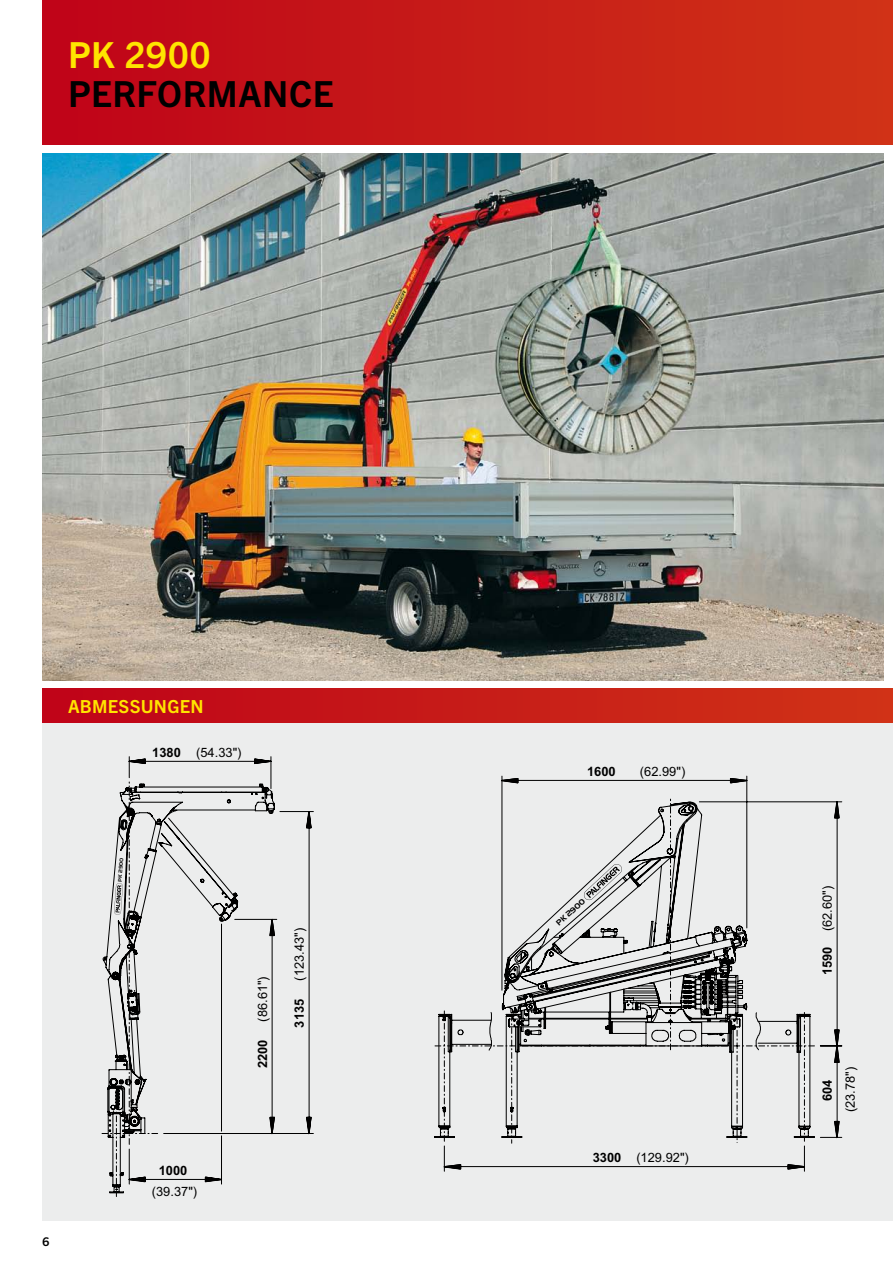
<style>
.page{position:relative;width:893px;height:1263px;background:#fff}
.page>*{position:absolute;margin:0;border:0;box-sizing:border-box;transform-origin:0 0}
.t1{font:700 36px "Trade Gothic Next LT Pro";letter-spacing:.015em;color:#000}
.t2{font:700 36px "Trade Gothic Next LT Pro";letter-spacing:.03em;color:#ffe500}
.t3{font:700 18px "Trade Gothic Next LT Pro";color:#ffe500}
.t4{font:12.9px "Arial";color:#000}
.t5{font:700 12.9px "Arial";color:#000}
.t6{font:700 12px "Trade Gothic Next LT Pro";color:#000}
.t7{font:700 8.25px "Palfinger Handel Gothic";color:#000}
.t8{font:700 5.4px "Palfinger Handel Gothic";color:#000}
</style>
<div class="page">
<div style="left:43px;top:0;width:850px;height:145px;background:linear-gradient(to right,#bf0318,#d03317)"></div>
<div style="left:43px;top:723px;width:850px;height:497px;background:#eceded"></div>
<img style="left:43px;top:153px;width:841px;height:527px">
<svg style="left:444px;top:776px;width:399px;height:396px"></svg>
<svg style="left:787px;top:1164px;width:17px;height:5px"></svg>
<svg style="left:834px;top:801px;width:5px;height:17px"></svg>
<svg style="left:834px;top:1121px;width:5px;height:17px"></svg>
<svg style="left:834px;top:1030px;width:5px;height:33px"></svg>
<svg style="left:444px;top:1164px;width:17px;height:5px"></svg>
<svg style="left:501px;top:778px;width:17px;height:5px"></svg>
<svg style="left:730px;top:778px;width:17px;height:5px"></svg>
<svg style="left:435px;top:799px;width:381px;height:344px"></svg>
<svg style="left:101px;top:756px;width:213px;height:379px"></svg>
<svg style="left:306px;top:1117px;width:5px;height:17px"></svg>
<svg style="left:306px;top:811px;width:5px;height:17px"></svg>
<svg style="left:128px;top:759px;width:17px;height:5px"></svg>
<svg style="left:254px;top:759px;width:17px;height:5px"></svg>
<svg style="left:102px;top:782px;width:175px;height:414px"></svg>
<div style="left:43px;top:689px;width:850px;height:34px;background:linear-gradient(to right,#bf0318,#d03317)"></div>
<svg style="left:872px;top:232px;width:12px;height:95px"></svg>
<svg style="left:867px;top:376px;width:17px;height:109px;background:#a2a7a3"></svg>
<h1 class="t2" style="left:68px;top:30px;width:144px">PK 2900</h1>
<h1 class="t1" style="left:68px;top:69px;width:267px">PERFORMANCE</h1>
<h2 class="t3" style="left:68px;top:694px;width:14px">ABMESSUNGEN</h2>
<p class="t5" style="left:152px;top:743px;width:30px">1380</p>
<p class="t4" style="left:196px;top:744px;width:47px">(54.33")</p>
<p class="t6" style="left:43px;top:1233px;width:8px">6</p>
<p class="t8" style="left:117px;top:881px;width:25px;rotate:-86deg">PK 2900</p>
<p class="t5" style="left:159px;top:1162px;width:30px">1000</p>
<p class="t4" style="left:152px;top:1182px;width:47px">(39.37")</p>
<p class="t4" style="left:254px;top:1021px;width:47px;rotate:-90deg">(86.61")</p>
<p class="t5" style="left:254px;top:1068px;width:30px;rotate:-90deg">2200</p>
<p class="t4" style="left:291px;top:980px;width:54px;rotate:-90deg">(123.43")</p>
<p class="t5" style="left:291px;top:1028px;width:30px;rotate:-90deg">3135</p>
<p class="t5" style="left:587px;top:763px;width:30px">1600</p>
<p class="t4" style="left:640px;top:763px;width:47px">(62.99")</p>
<p class="t7" style="left:554px;top:920px;width:37px;rotate:-42deg">PK 2900</p>
<p class="t5" style="left:593px;top:1149px;width:30px">3300</p>
<p class="t4" style="left:636px;top:1149px;width:54px">(129.92")</p>
<p class="t4" style="left:819px;top:931px;width:47px;rotate:-90deg">(62.60")</p>
<p class="t5" style="left:819px;top:975px;width:30px;rotate:-90deg">1590</p>
<p class="t5" style="left:819px;top:1101px;width:23px;rotate:-90deg">604</p>
<p class="t4" style="left:842px;top:1112px;width:47px;rotate:-90deg">(23.78")</p>
</div>
